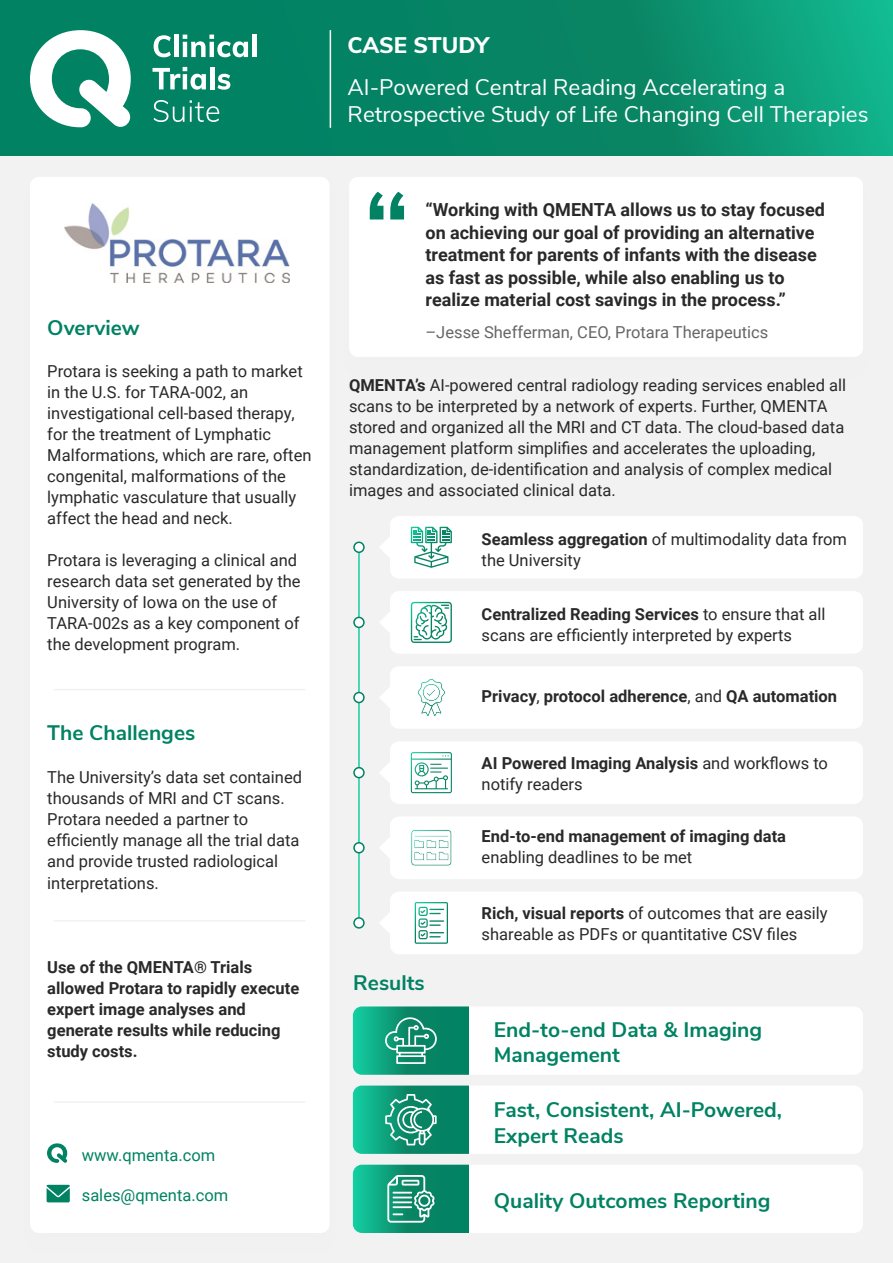
<style>
.page{position:relative;width:893px;height:1263px;background:#f2f2f2}
.page>*{position:absolute;margin:0;border:0;box-sizing:border-box;transform-origin:0 0}
.t1{font:600 115.5px "Nunito Sans";color:#008263}
.t2{font:22.5px/27px "Nunito Sans";color:#fff}
.t3{font:800 22.5px "Nunito Sans";letter-spacing:-.01em;color:#fff}
.t4{font:700 21px/25.2px "Nunito Sans";color:#008263}
.t5{font:700 18px/22.5px "Roboto";color:#292929}
.t6{font:16.5px/21px "Roboto";color:#292929}
.t7{font:700 16.5px/21px "Roboto";color:#292929}
.t8{font:16.5px "Roboto";color:#666}
.t9{font:16.5px "Roboto";color:#008263}
.s1{font-weight:700}
.s2{font-weight:400}
</style>
<div class="page">
<div style="left:349px;top:177px;width:514px;height:180px;background:#fff;border-radius:9px"></div>
<svg style="left:0;top:0;width:893px;height:155px;background:#068b6a"></svg>
<div style="left:30px;top:177px;width:300px;height:1056px;background:#fff;border-radius:9px"></div>
<svg style="left:154px;top:35px;width:17px;height:22px"></svg>
<div style="left:174px;top:35px;width:5px;height:22px;background:#fff"></div>
<svg style="left:183px;top:35px;width:65px;height:22px"></svg>
<hr style="left:252px;top:35px;width:4px;height:22px;background:#fff">
<svg style="left:152px;top:67px;width:54px;height:23px"></svg>
<hr style="left:210px;top:67px;width:4px;height:22px;background:#fff">
<svg style="left:218px;top:74px;width:12px;height:16px"></svg>
<svg style="left:154px;top:100px;width:30px;height:22px"></svg>
<svg style="left:190px;top:100px;width:29px;height:22px"></svg>
<svg style="left:30px;top:30px;width:101px;height:97px"></svg>
<hr style="left:330px;top:30px;width:1px;height:98px;background:#fff">
<hr style="left:55px;top:920px;width:250px;height:1px;background:#f2f2f2">
<hr style="left:55px;top:1101px;width:250px;height:2px;background:#f2f2f2">
<hr style="left:55px;top:689px;width:250px;height:1px;background:#f2f2f2">
<div style="left:353px;top:1085px;width:510px;height:69px;background:#fff;border-radius:9px"></div>
<div style="left:353px;top:1165px;width:510px;height:68px;background:#fff;border-radius:9px"></div>
<div style="left:353px;top:1006px;width:510px;height:69px;background:#fff;border-radius:9px"></div>
<svg style="left:47px;top:1143px;width:20px;height:20px"></svg>
<svg style="left:46px;top:1185px;width:24px;height:17px"></svg>
<hr style="left:358px;top:548px;width:2px;height:374px;background:#14cfa3">
<div style="left:354px;top:542px;width:10px;height:10px;background:#fff;border-radius:50%"></div>
<div style="left:353px;top:541px;width:12px;height:12px;border:2px solid #008263;border-radius:50%"></div>
<div style="left:354px;top:617px;width:10px;height:10px;background:#fff;border-radius:50%"></div>
<div style="left:353px;top:617px;width:12px;height:11px;border:2px solid #008263;border-radius:50%"></div>
<div style="left:354px;top:692px;width:10px;height:10px;background:#fff;border-radius:50%"></div>
<div style="left:353px;top:692px;width:12px;height:11px;border:2px solid #008263;border-radius:50%"></div>
<div style="left:354px;top:768px;width:10px;height:10px;background:#fff;border-radius:50%"></div>
<div style="left:353px;top:767px;width:12px;height:11px;border:2px solid #008263;border-radius:50%"></div>
<div style="left:354px;top:843px;width:10px;height:10px;background:#fff;border-radius:50%"></div>
<div style="left:353px;top:842px;width:12px;height:11px;border:2px solid #008263;border-radius:50%"></div>
<div style="left:354px;top:918px;width:10px;height:10px;background:#fff;border-radius:50%"></div>
<div style="left:353px;top:917px;width:12px;height:12px;border:2px solid #008263;border-radius:50%"></div>
<div style="left:390px;top:741px;width:473px;height:63px;background:#fff;border-radius:9px"></div>
<svg style="left:380px;top:763px;width:10px;height:20px"></svg>
<svg style="left:411px;top:752px;width:41px;height:41px"></svg>
<div style="left:390px;top:666px;width:473px;height:63px;background:#fff;border-radius:9px"></div>
<svg style="left:380px;top:687px;width:10px;height:21px"></svg>
<svg style="left:417px;top:678px;width:29px;height:38px"></svg>
<div style="left:390px;top:891px;width:473px;height:63px;background:#fff;border-radius:9px"></div>
<svg style="left:380px;top:913px;width:10px;height:20px"></svg>
<svg style="left:415px;top:902px;width:33px;height:42px"></svg>
<div style="left:390px;top:816px;width:473px;height:63px;background:#fff;border-radius:9px"></div>
<svg style="left:380px;top:838px;width:10px;height:20px"></svg>
<svg style="left:411px;top:829px;width:41px;height:37px"></svg>
<div style="left:390px;top:516px;width:473px;height:63px;background:#fff;border-radius:9px"></div>
<svg style="left:380px;top:537px;width:10px;height:20px"></svg>
<svg style="left:411px;top:527px;width:41px;height:41px"></svg>
<div style="left:390px;top:591px;width:473px;height:63px;background:#fff;border-radius:9px"></div>
<svg style="left:380px;top:612px;width:10px;height:20px"></svg>
<svg style="left:411px;top:602px;width:41px;height:41px"></svg>
<svg style="left:353px;top:1006px;width:116px;height:69px;background:#1e9f7f"></svg>
<svg style="left:353px;top:1085px;width:116px;height:69px;background:#21a080"></svg>
<svg style="left:353px;top:1165px;width:116px;height:68px;background:#20a080"></svg>
<img style="left:64px;top:203px;width:225px;height:80px">
<p class="t4" style="left:47px;top:314px;width:94px">Overview</p>
<p class="t6" style="left:47px;top:360px;width:266px">Protara is seeking a path to market in the U.S. for TARA-002, an investigational cell-based therapy, for the treatment of Lymphatic Malformations, which are rare, often congenital, malformations of the lymphatic vasculature that usually affect the head and neck.</p>
<p class="t6" style="left:47px;top:549px;width:255px">Protara is leveraging a clinical and research data set generated by the<br>University of Iowa on the use of<br>TARA-002s as a key component of the development program.</p>
<p class="t4" style="left:47px;top:719px;width:150px">The Challenges</p>
<p class="t6" style="left:47px;top:766px;width:256px">The University’s data set contained thousands of MRI and CT scans.<br>Protara needed a partner to efficiently manage all the trial data and provide trusted radiological interpretations.</p>
<p class="t7" style="left:47px;top:955px;width:253px">Use of the QMENTA® Trials allowed Protara to rapidly execute expert image analyses and generate results while reducing study costs.</p>
<p class="t9" style="left:82px;top:1144px;width:135px">www.qmenta.com</p>
<p class="t9" style="left:82px;top:1183px;width:148px">sales@qmenta.com</p>
<h2 class="t3" style="left:348px;top:28px;width:143px">CASE STUDY</h2>
<h2 class="t2" style="left:348px;top:72px;width:522px">AI-Powered Central Reading Accelerating a<br>Retrospective Study of Life Changing Cell Therapies</h2>
<h1 class="t1" style="left:363px;top:149px;width:49px">“</h1>
<p class="t5" style="left:425px;top:198px;width:401px">“Working with QMENTA allows us to stay focused on achieving our goal of providing an alternative treatment for parents of infants with the disease as fast as possible, while also enabling us to realize material cost savings in the process.”</p>
<p class="t8" style="left:425px;top:320px;width:344px">–Jesse Shefferman, CEO, Protara Therapeutics</p>
<p class="t6" style="left:349px;top:374px;width:498px"><span class="s1">QMENTA’s</span> AI-powered central radiology reading services enabled all scans to be interpreted by a network of experts. Further, QMENTA stored and organized all the MRI and CT data. The cloud-based data management platform simplifies and accelerates the uploading, standardization, de-identification and analysis of complex medical images and associated clinical data.</p>
<p class="t6" style="left:482px;top:527px;width:367px"><span class="s1">Seamless aggregation</span> of multimodality data from the University</p>
<p class="t6" style="left:482px;top:603px;width:345px"><span class="s1">Centralized Reading Services</span> to ensure that all scans are efficiently interpreted by experts</p>
<p class="t7" style="left:482px;top:685px;width:357px">Privacy<span class="s2">,</span> protocol adherence<span class="s2">, and</span> QA automation</p>
<p class="t6" style="left:482px;top:752px;width:348px"><span class="s1">AI Powered Imaging Analysis</span> and workflows to notify readers</p>
<p class="t7" style="left:482px;top:825px;width:306px">End-to-end management of imaging data</p>
<p class="t6" style="left:482px;top:846px;width:212px">enabling deadlines to be met</p>
<p class="t4" style="left:353px;top:969px;width:73px">Results</p>
<p class="t6" style="left:482px;top:901px;width:348px"><span class="s1">Rich, visual reports</span> of outcomes that are easily shareable as PDFs or quantitative CSV files</p>
<p class="t4" style="left:494px;top:1016px;width:270px">End-to-end Data &amp; Imaging<br>Management</p>
<p class="t4" style="left:494px;top:1096px;width:290px">Fast, Consistent, AI-Powered,<br>Expert Reads</p>
<p class="t4" style="left:494px;top:1186px;width:278px">Quality Outcomes Reporting</p>
</div>
